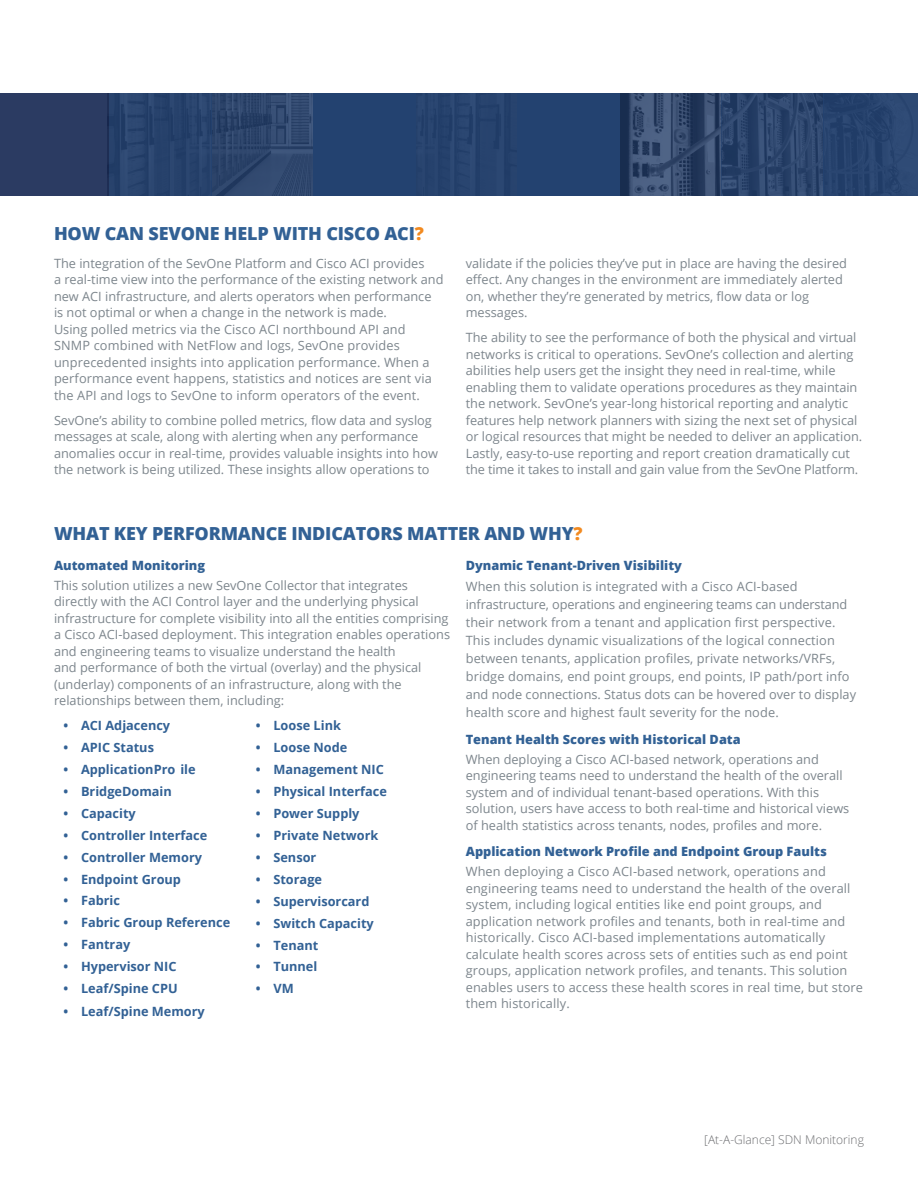
<style>
.page{position:relative;width:918px;height:1188px;background:#fff}
.page>*{position:absolute;margin:0;border:0;box-sizing:border-box;transform-origin:0 0}
.t1{font:800 18px "Open Sans";letter-spacing:-.01em;color:#326195}
.t2{font:12.75px/16.5px "Open Sans";color:#7d868d}
.t3{font:700 12.75px "Open Sans";color:#326195}
.t4{font:800 12.75px "Open Sans";color:#326195}
.t5{font:300 12px "Open Sans";color:#6c6d70}
.s1{color:#f28a20}
</style>
<div class="page">
<svg style="left:0;top:93px;width:918px;height:102px;background:#29426c"></svg>
<h1 class="t1" style="left:54px;top:220px;width:371px">HOW CAN SEVONE HELP WITH CISCO ACI<span class="s1">?</span></h1>
<p class="t2" style="left:54px;top:255px;width:391px">The integration of the SevOne Platform and Cisco ACI provides<br>a real-time view into the performance of the existing network and new ACI infrastructure, and alerts operators when performance is not optimal or when a change in the network is made.<br>Using polled metrics via the Cisco ACI northbound API and SNMP combined with NetFlow and logs, SevOne provides unprecedented insights into application performance. When a performance event happens, statistics and notices are sent via the API and logs to SevOne to inform operators of the event.</p>
<p class="t2" style="left:54px;top:412px;width:385px">SevOne’s ability to combine polled metrics, flow data and syslog messages at scale, along with alerting when any performance anomalies occur in real-time, provides valuable insights into how the network is being utilized. These insights allow operations to</p>
<p class="t2" style="left:466px;top:255px;width:383px">validate if the policies they’ve put in place are having the desired effect. Any changes in the environment are immediately alerted on, whether they’re generated by metrics, flow data or log messages.</p>
<p class="t2" style="left:466px;top:329px;width:398px">The ability to see the performance of both the physical and virtual networks is critical to operations. SevOne’s collection and alerting abilities help users get the insight they need in real-time, while enabling them to validate operations procedures as they maintain the network. SevOne’s year-long historical reporting and analytic features help network planners with sizing the next set of physical or logical resources that might be needed to deliver an application.<br>Lastly, easy-to-use reporting and report creation dramatically cut the time it takes to install and gain value from the SevOne Platform.</p>
<h1 class="t1" style="left:54px;top:520px;width:530px">WHAT KEY PERFORMANCE INDICATORS MATTER AND WHY<span class="s1">?</span></h1>
<p class="t4" style="left:54px;top:555px;width:153px">Automated Monitoring</p>
<p class="t2" style="left:54px;top:576px;width:398px">This solution utilizes a new SevOne Collector that integrates directly with the ACI Control layer and the underlying physical infrastructure for complete visibility into all the entities comprising a Cisco ACI-based deployment. This integration enables operations and engineering teams to visualize understand the health<br>and performance of both the virtual (overlay) and the physical (underlay) components of an infrastructure, along with the relationships between them, including:</p>
<p class="t3" style="left:63px;top:717px;width:108px">• ACI Adjacency</p>
<p class="t3" style="left:63px;top:738px;width:92px">• APIC Status</p>
<p class="t3" style="left:63px;top:760px;width:134px">• ApplicationPro ile</p>
<p class="t3" style="left:63px;top:782px;width:110px">• BridgeDomain</p>
<p class="t3" style="left:63px;top:804px;width:74px">• Capacity</p>
<p class="t3" style="left:63px;top:826px;width:145px">• Controller Interface</p>
<p class="t3" style="left:63px;top:848px;width:140px">• Controller Memory</p>
<p class="t3" style="left:63px;top:870px;width:119px">• Endpoint Group</p>
<p class="t3" style="left:63px;top:892px;width:58px">• Fabric</p>
<p class="t3" style="left:63px;top:914px;width:168px">• Fabric Group Reference</p>
<p class="t3" style="left:63px;top:936px;width:68px">• Fantray</p>
<p class="t3" style="left:63px;top:958px;width:115px">• Hypervisor NIC</p>
<p class="t3" style="left:63px;top:979px;width:116px">• Leaf/Spine CPU</p>
<p class="t3" style="left:63px;top:1003px;width:143px">• Leaf/Spine Memory</p>
<p class="t3" style="left:256px;top:717px;width:87px">• Loose Link</p>
<p class="t3" style="left:256px;top:739px;width:93px">• Loose Node</p>
<p class="t3" style="left:256px;top:761px;width:130px">• Management NIC</p>
<p class="t3" style="left:256px;top:783px;width:133px">• Physical Interface</p>
<p class="t3" style="left:256px;top:804px;width:105px">• Power Supply</p>
<p class="t3" style="left:256px;top:826px;width:124px">• Private Network</p>
<p class="t3" style="left:256px;top:848px;width:62px">• Sensor</p>
<p class="t3" style="left:256px;top:870px;width:68px">• Storage</p>
<p class="t3" style="left:256px;top:892px;width:115px">• Supervisorcard</p>
<p class="t3" style="left:256px;top:914px;width:119px">• Switch Capacity</p>
<p class="t3" style="left:256px;top:936px;width:64px">• Tenant</p>
<p class="t3" style="left:256px;top:958px;width:63px">• Tunnel</p>
<p class="t3" style="left:256px;top:980px;width:39px">• VM</p>
<p class="t4" style="left:466px;top:555px;width:218px">Dynamic Tenant-Driven Visibility</p>
<p class="t2" style="left:466px;top:577px;width:392px;line-height:18px">When this solution is integrated with a Cisco ACI-based infrastructure, operations and engineering teams can understand their network from a tenant and application first perspective.<br>This includes dynamic visualizations of the logical connection between tenants, application profiles, private networks/VRFs, bridge domains, end point groups, end points, IP path/port info and node connections. Status dots can be hovered over to display health score and highest fault severity for the node.</p>
<p class="t4" style="left:466px;top:729px;width:277px">Tenant Health Scores with Historical Data</p>
<p class="t2" style="left:466px;top:751px;width:385px">When deploying a Cisco ACI-based network, operations and engineering teams need to understand the health of the overall system and of individual tenant-based operations. With this solution, users have access to both real-time and historical views of health statistics across tenants, nodes, profiles and more.</p>
<p class="t4" style="left:466px;top:842px;width:363px">Application Network Profile and Endpoint Group Faults</p>
<p class="t2" style="left:466px;top:863px;width:399px">When deploying a Cisco ACI-based network, operations and engineering teams need to understand the health of the overall system, including logical entities like end point groups, and application network profiles and tenants, both in real-time and historically. Cisco ACI-based implementations automatically calculate health scores across sets of entities such as end point groups, application network profiles, and tenants. This solution enables users to access these health scores in real time, but store them historically.</p>
<p class="t5" style="left:704px;top:1132px;width:161px">[At-A-Glance] SDN Monitoring</p>
</div>
